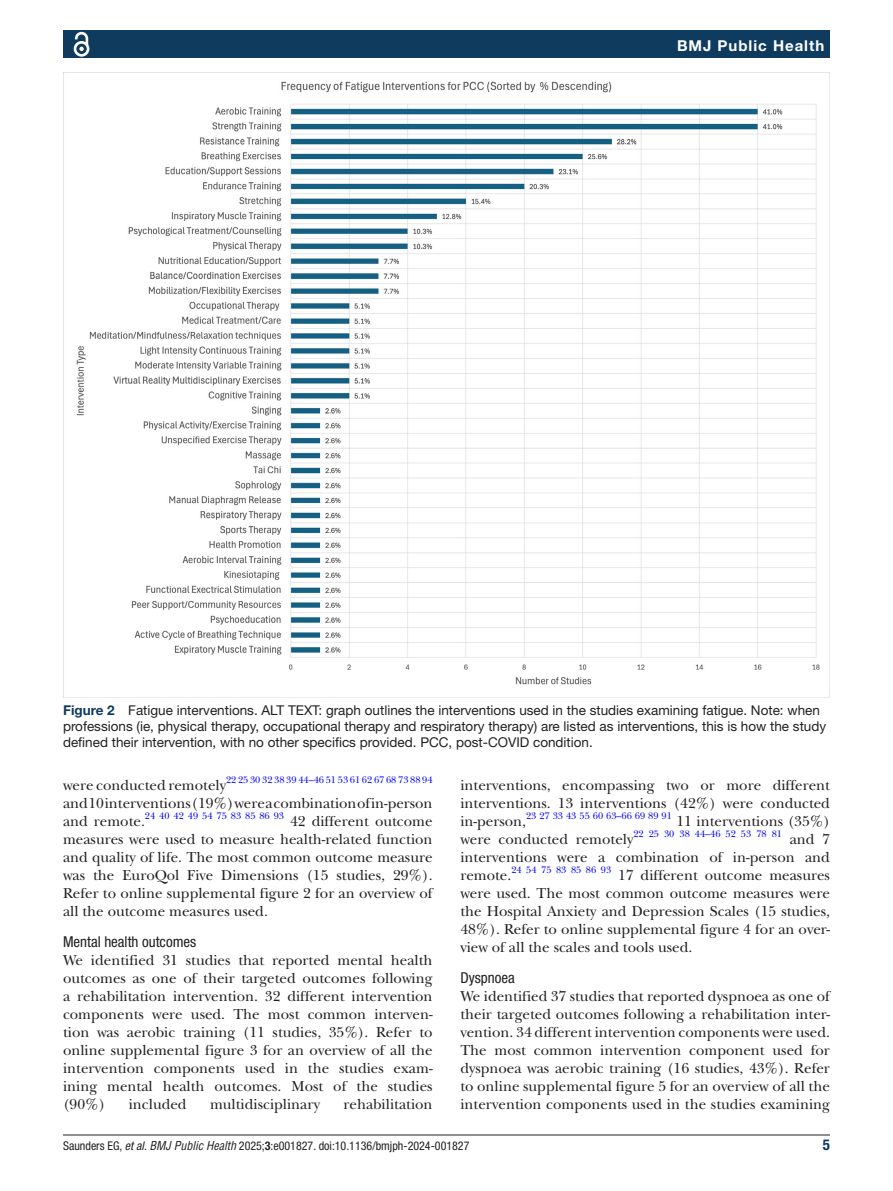
<style>
.page{position:relative;width:893px;height:1191px;background:#fff}
.page>*{position:absolute;margin:0;border:0;box-sizing:border-box;transform-origin:0 0}
.t1{font:15px/18px "New Baskerville";color:#231f20;text-align:justify}
.t2{font:condensed 15px "Helvetica Neue LT Std";color:#231f20}
.t3{font:700 15px "Helvetica Neue LT Std";letter-spacing:.065em;color:#fff}
.t4{font:700 condensed 15px "Helvetica Neue LT Std";color:#0f3b5f}
.t5{font:13.5px/16.2px "Helvetica Neue LT Std";color:#231f20}
.t6{font:condensed 12px "Helvetica Neue LT Std";color:#231f20}
.t7{font:9.9px "New Baskerville";color:#00f}
.s1{font-weight:700;color:#0f3b5f}
.s2{font-size:15px;color:#231f20}
.s3{font-style:italic}
.s4{font-family:"Helvetica LT Std";font-style:italic}
.s5{font-weight:700}
</style>
<div class="page">
<hr style="left:63px;top:1134px;width:767px;height:1px;background:#231f20">
<div style="left:63px;top:31px;width:767px;height:27px;background:#0f3b5f"></div>
<svg style="left:73px;top:31px;width:17px;height:26px"></svg>
<img style="left:63px;top:73px;width:767px;height:624px">
<p class="t3" style="left:677px;top:36px;width:149px">BMJ Public Health</p>
<p class="t5" style="left:63px;top:702px;width:765px"><span class="s1">Figure 2</span> Fatigue interventions. ALT TEXT: graph outlines the interventions used in the studies examining fatigue. Note: when professions (ie, physical therapy, occupational therapy and respiratory therapy) are listed as interventions, this is how the study defined their intervention, with no other specifics provided. PCC, post-COVID condition.</p>
<p class="t1" style="left:63px;top:776px;width:164px">were conducted remotely</p>
<p class="t7" style="left:226px;top:774px;width:208px">22 25 30 32 38 39 44–46 51 53 61 62 67 68 73 88 94</p>
<p class="t1" style="left:63px;top:794px;width:371px">and 10 interventions (19%) were a combination of in-person</p>
<p class="t7" style="left:63px;top:810px;width:223px"><span class="s2">and remote.</span>24 40 42 49 54 75 83 85 86 93</p>
<p class="t1" style="left:63px;top:812px;width:371px;text-indent:227px">42 different outcome measures were used to measure health-related function and quality of life. The most common outcome measure was the EuroQol Five Dimensions (15 studies, 29%).<br>Refer to online supplemental figure 2 for an overview of all the outcome measures used.</p>
<p class="t2" style="left:63px;top:933px;width:135px">Mental health outcomes</p>
<p class="t1" style="left:63px;top:951px;width:371px">We identified 31 studies that reported mental health outcomes as one of their targeted outcomes following a rehabilitation intervention. 32 different intervention components were used. The most common interven&shy;tion was aerobic training (11 studies, 35%). Refer to online supplemental figure 3 for an overview of all the intervention components used in the studies exam&shy;ining mental health outcomes. Most of the studies (90%)</p>
<p class="t1" style="left:129px;top:1095px;width:59px">included</p>
<p class="t1" style="left:210px;top:1095px;width:112px">multidisciplinary</p>
<p class="t1" style="left:343px;top:1095px;width:91px">rehabilitation</p>
<p class="t1" style="left:460px;top:776px;width:371px">interventions, encompassing two or more different interventions. 13 interventions (42%) were conducted in-person,</p>
<p class="t7" style="left:526px;top:810px;width:147px">23 27 33 43 55 60 63–66 69 89 91</p>
<p class="t1" style="left:676px;top:812px;width:155px">11 interventions (35%)</p>
<p class="t1" style="left:460px;top:830px;width:174px">were conducted remotely</p>
<p class="t7" style="left:633px;top:828px;width:150px">22 25 30 38 44–46 52 53 78 81</p>
<p class="t1" style="left:460px;top:830px;width:371px;text-indent:329px">and 7 interventions were a combination of in-person and remote.</p>
<p class="t7" style="left:511px;top:864px;width:101px">24 54 75 83 85 86 93</p>
<p class="t1" style="left:460px;top:866px;width:371px;text-indent:158px">17 different outcome measures were used. The most common outcome measures were the Hospital Anxiety and Depression Scales (15 studies, 48%). Refer to online supplemental figure 4 for an over&shy;view of all the scales and tools used.</p>
<p class="t2" style="left:460px;top:969px;width:56px">Dyspnoea</p>
<p class="t1" style="left:460px;top:987px;width:371px">We identified 37 studies that reported dyspnoea as one of their targeted outcomes following a rehabilitation inter&shy;vention. 34 different intervention components were used.<br>The most common intervention component used for dyspnoea was aerobic training (16 studies, 43%). Refer to online supplemental figure 5 for an overview of all the intervention components used in the studies examining</p>
<p class="t6" style="left:63px;top:1138px;width:408px">Saunders EG, <span class="s3">et al</span>. <span class="s4">BMJ Public Health</span> 2025;<span class="s5">3</span>:e001827. doi:10.1136/bmjph-2024-001827</p>
<p class="t4" style="left:823px;top:1135px;width:9px">5</p>
</div>
